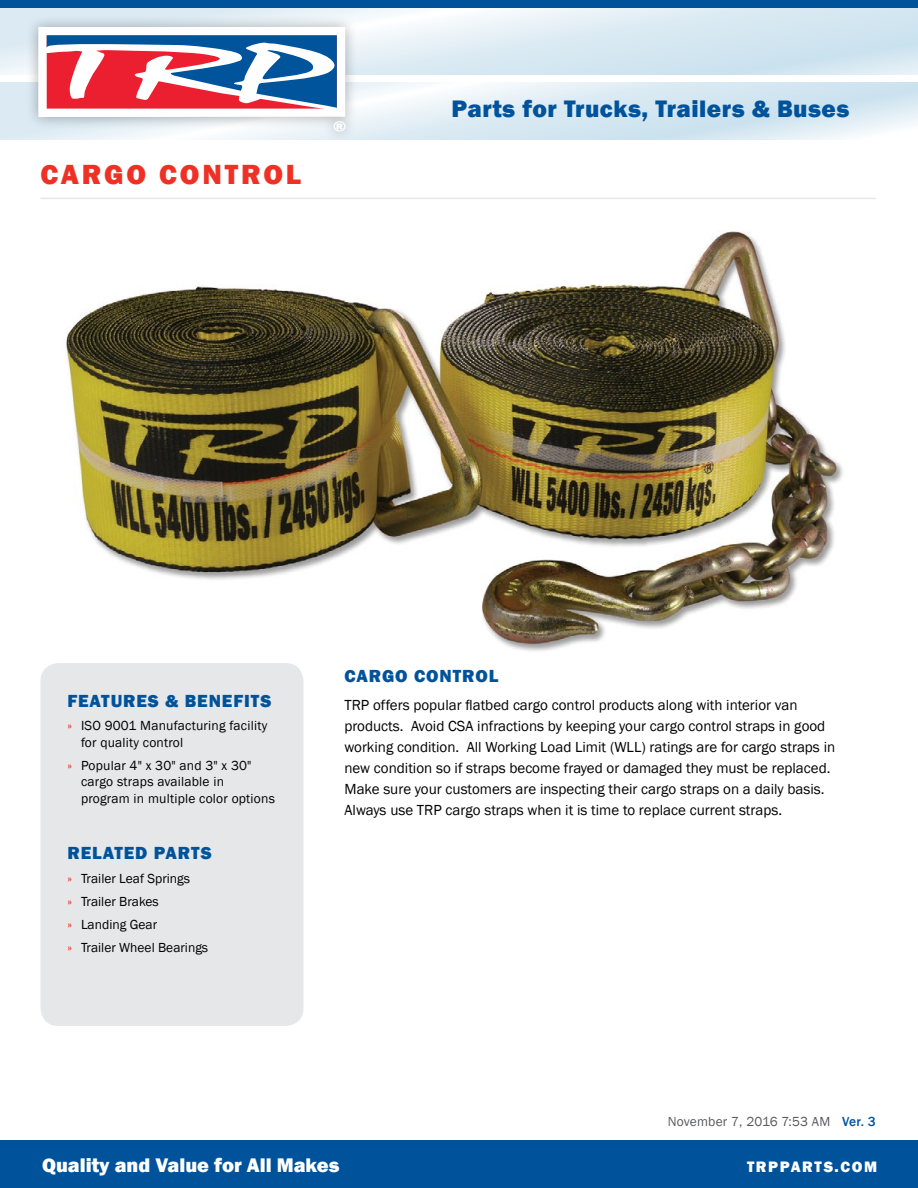
<style>
.page{position:relative;width:918px;height:1188px;background:#fff}
.page>*{position:absolute;margin:0;border:0;box-sizing:border-box;transform-origin:0 0}
.t1{font:800 28.5px "Franklin Gothic";letter-spacing:.1em;color:#ee3124}
.t2{font:800 24.45px "Franklin Gothic";letter-spacing:.02em;color:#00539b}
.t3{font:800 20.25px "Franklin Gothic";color:#fff}
.t4{font:800 18px "Franklin Gothic";letter-spacing:.05em;color:#00539b}
.t5{font:800 15.6px "Franklin Gothic";letter-spacing:.1em;color:#fff}
.t6{font:15px/21px "Franklin Gothic";color:#000}
.t7{font:13.5px/16.5px "Franklin Gothic";letter-spacing:.015em;color:#000}
.t8{font:13.5px "Franklin Gothic";letter-spacing:.015em;color:#58595b}
.s1{color:#ee3124}
.s2{font-weight:500;color:#00539b}
</style>
<div class="page">
<svg style="left:0;top:8px;width:918px;height:67px;background:#dbebf3"></svg>
<svg style="left:0;top:82px;width:918px;height:57px;background:#dcebf3"></svg>
<div style="left:26px;top:14px;width:332px;height:129px;background:#000;opacity:.31"></div>
<div style="left:38px;top:27px;width:307px;height:90px;background:#fff"></div>
<svg style="left:46px;top:35px;width:291px;height:74px"></svg>
<svg style="left:334px;top:121px;width:12px;height:11px"></svg>
<div style="left:0;top:0;width:918px;height:8px;background:#00539b"></div>
<div style="left:0;top:1140px;width:918px;height:48px;background:#00539b"></div>
<img style="left:66px;top:231px;width:777px;height:461px">
<div style="left:40px;top:663px;width:263px;height:363px;background:#e6e7e8;border-radius:18px"></div>
<hr style="left:40px;top:198px;width:836px;height:1px;background:#e6e7e8">
<h1 class="t1" style="left:40px;top:156px;width:262px">CARGO CONTROL</h1>
<h2 class="t2" style="left:451px;top:93px;width:400px">Parts for Trucks, Trailers &amp; Buses</h2>
<p class="t4" style="left:68px;top:689px;width:205px">FEATURES &amp; BENEFITS</p>
<p class="t7" style="left:81px;top:718px;width:188px;text-indent:-14px"><span class="s1">»</span> ISO 9001 Manufacturing facility for quality control</p>
<p class="t7" style="left:81px;top:757px;width:195px;text-indent:-14px"><span class="s1">»</span> Popular 4" x 30" and 3" x 30" cargo straps available in program in multiple color options</p>
<p class="t4" style="left:68px;top:842px;width:146px">RELATED PARTS</p>
<p class="t7" style="left:67px;top:867px;width:142px;line-height:23.2px"><span class="s1">»</span> Trailer Leaf Springs<br><span class="s1">»</span> Trailer Brakes<br><span class="s1">»</span> Landing Gear<br><span class="s1">»</span> Trailer Wheel Bearings</p>
<p class="t4" style="left:345px;top:665px;width:155px">CARGO CONTROL</p>
<p class="t6" style="left:345px;top:695px;width:492px">TRP offers popular flatbed cargo control products along with interior van products. Avoid CSA infractions by keeping your cargo control straps in good working condition. All Working Load Limit (WLL) ratings are for cargo straps in new condition so if straps become frayed or damaged they must be replaced.<br>Make sure your customers are inspecting their cargo straps on a daily basis.<br>Always use TRP cargo straps when it is time to replace current straps.</p>
<p class="t8" style="left:668px;top:1113px;width:210px">November 7, 2016 7:53 AM <span class="s2">Ver. 3</span></p>
<h3 class="t3" style="left:42px;top:1152px;width:299px">Quality and Value for All Makes</h3>
<p class="t5" style="left:747px;top:1157px;width:132px">TRPPARTS.COM</p>
</div>
